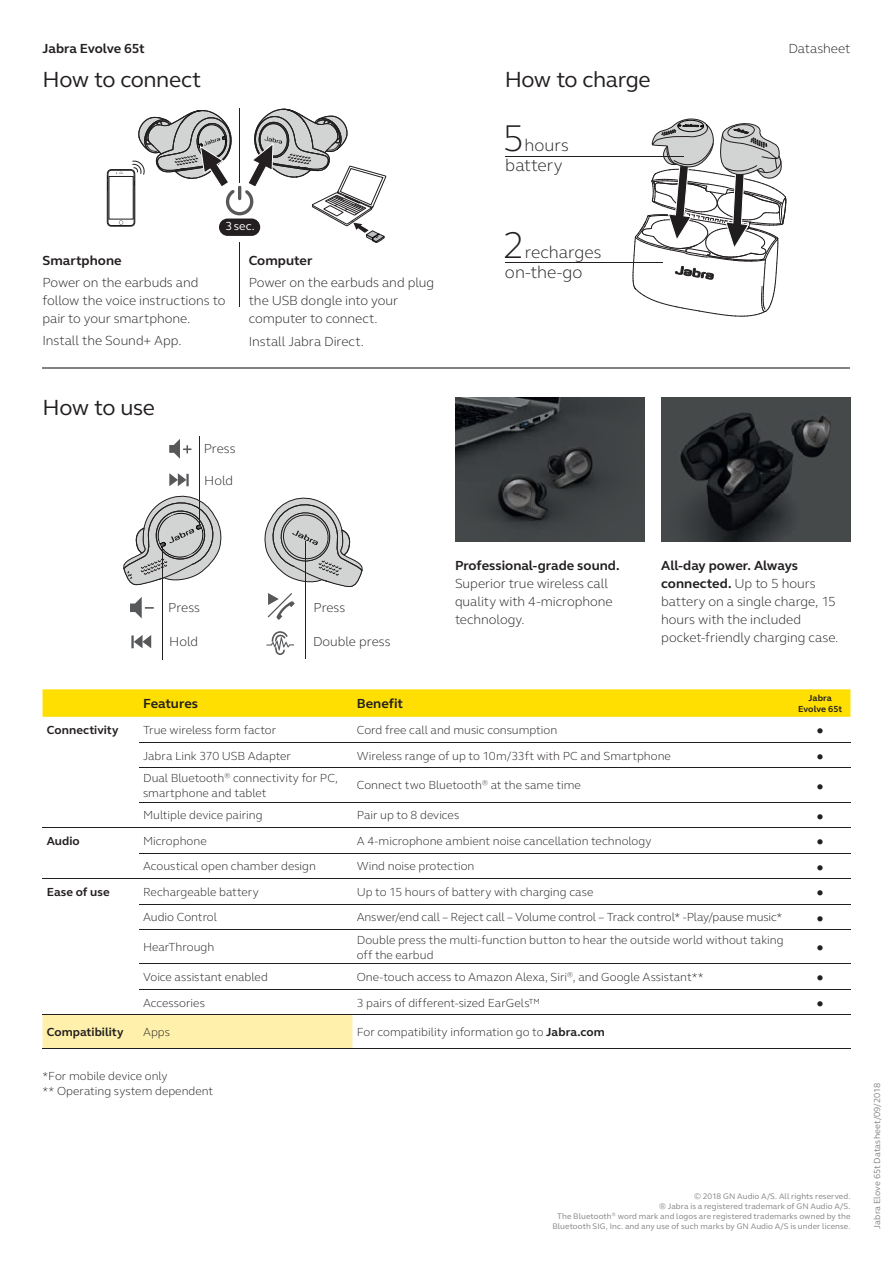
<style>
.page{position:relative;width:893px;height:1263px;background:#fff}
.page>*{position:absolute;margin:0;border:0;box-sizing:border-box;transform-origin:0 0}
.t1{font:22.5px "GN Elliot";letter-spacing:-.02em;color:#231f20}
.t2{font:22.5px "FS Elliot Pro";letter-spacing:-.015em;color:#231f20}
.t3{font:18px "GN Elliot";color:#231f20}
.t4{font:300 17.55px/20.4px "GN Elliot";color:#231f20}
.t5{font:300 13.5px/18px "GN Elliot";letter-spacing:-.005em;color:#231f20}
.t6{font:700 13.5px "GN Elliot";color:#231f20}
.t7{font:700 13.5px "FS Elliot Pro";letter-spacing:-.01em;color:#231f20}
.t8{font:300 13.35px "GN Elliot";color:#231f20}
.t9{font:300 12px/15px "GN Elliot";color:#231f20}
.t10{font:700 12px "GN Elliot";letter-spacing:.005em;color:#231f20}
.t11{font:12px "GN Elliot";color:#fff}
.t12{font:9px "GN Elliot";letter-spacing:.005em;color:#808285}
.t13{font:700 9px/10.5px "GN Elliot";letter-spacing:.005em;color:#231f20;text-align:center}
.t14{font:8.25px/9.9px "GN Elliot";letter-spacing:.01em;color:#808285;text-align:right}
.s1{font-size:38.25px}
.s2{font-weight:700}
</style>
<div class="page">
<hr style="left:43px;top:368px;width:807px;height:1px;background:#808285">
<svg style="left:43px;top:689px;width:807px;height:28px;background:#ffdf05"></svg>
<div style="left:43px;top:1015px;width:309px;height:33px;background:#fff1ab"></div>
<hr style="left:139px;top:742px;width:213px;height:1px;background:#231f20">
<hr style="left:352px;top:742px;width:438px;height:1px;background:#231f20">
<hr style="left:139px;top:767px;width:213px;height:1px;background:#231f20">
<hr style="left:352px;top:767px;width:438px;height:1px;background:#231f20">
<hr style="left:139px;top:802px;width:213px;height:1px;background:#231f20">
<hr style="left:352px;top:802px;width:438px;height:1px;background:#231f20">
<hr style="left:139px;top:827px;width:213px;height:1px;background:#231f20">
<hr style="left:352px;top:827px;width:438px;height:1px;background:#231f20">
<hr style="left:139px;top:853px;width:213px;height:1px;background:#231f20">
<hr style="left:352px;top:853px;width:438px;height:1px;background:#231f20">
<hr style="left:139px;top:878px;width:213px;height:1px;background:#231f20">
<hr style="left:352px;top:878px;width:438px;height:1px;background:#231f20">
<hr style="left:139px;top:904px;width:213px;height:1px;background:#231f20">
<hr style="left:352px;top:904px;width:438px;height:1px;background:#231f20">
<hr style="left:790px;top:904px;width:60px;height:1px;background:#231f20">
<hr style="left:139px;top:929px;width:213px;height:1px;background:#231f20">
<hr style="left:352px;top:929px;width:438px;height:1px;background:#231f20">
<hr style="left:790px;top:929px;width:60px;height:1px;background:#231f20">
<hr style="left:139px;top:963px;width:213px;height:1px;background:#231f20">
<hr style="left:352px;top:963px;width:438px;height:1px;background:#231f20">
<hr style="left:790px;top:963px;width:60px;height:1px;background:#231f20">
<hr style="left:139px;top:989px;width:213px;height:1px;background:#231f20">
<hr style="left:352px;top:989px;width:438px;height:1px;background:#231f20">
<hr style="left:790px;top:989px;width:60px;height:1px;background:#231f20">
<hr style="left:139px;top:1014px;width:213px;height:1px;background:#231f20">
<hr style="left:352px;top:1014px;width:438px;height:1px;background:#231f20">
<hr style="left:790px;top:1014px;width:60px;height:1px;background:#231f20">
<hr style="left:139px;top:1048px;width:213px;height:1px;background:#231f20">
<hr style="left:352px;top:1048px;width:438px;height:1px;background:#231f20">
<hr style="left:790px;top:1048px;width:60px;height:1px;background:#231f20">
<hr style="left:43px;top:827px;width:96px;height:1px;background:#231f20">
<hr style="left:43px;top:878px;width:96px;height:1px;background:#231f20">
<hr style="left:790px;top:742px;width:60px;height:1px;background:#231f20">
<hr style="left:790px;top:767px;width:60px;height:1px;background:#231f20">
<hr style="left:790px;top:802px;width:60px;height:1px;background:#231f20">
<hr style="left:790px;top:827px;width:60px;height:1px;background:#231f20">
<hr style="left:790px;top:853px;width:60px;height:1px;background:#231f20">
<hr style="left:790px;top:878px;width:60px;height:1px;background:#231f20">
<hr style="left:43px;top:1014px;width:96px;height:1px;background:#231f20">
<hr style="left:43px;top:1048px;width:96px;height:1px;background:#231f20">
<img style="left:455px;top:398px;width:189px;height:144px">
<img style="left:661px;top:398px;width:189px;height:144px">
<svg style="left:169px;top:439px;width:22px;height:20px"></svg>
<svg style="left:123px;top:473px;width:99px;height:113px"></svg>
<svg style="left:131px;top:635px;width:20px;height:13px"></svg>
<svg style="left:130px;top:597px;width:24px;height:21px"></svg>
<hr style="left:163px;top:546px;width:1px;height:114px;background:#231f20">
<hr style="left:199px;top:436px;width:1px;height:89px;background:#231f20">
<hr style="left:305px;top:541px;width:1px;height:118px;background:#231f20">
<svg style="left:264px;top:497px;width:99px;height:123px"></svg>
<svg style="left:266px;top:631px;width:28px;height:24px"></svg>
<hr style="left:505px;top:263px;width:157px;height:1px;background:#231f20">
<svg style="left:633px;top:118px;width:153px;height:199px"></svg>
<hr style="left:505px;top:156px;width:179px;height:1px;background:#231f20">
<hr style="left:240px;top:109px;width:1px;height:198px;background:#231f20">
<svg style="left:107px;top:109px;width:280px;height:134px"></svg>
<p class="t7" style="left:43px;top:39px;width:104px">Jabra Evolve 65t</p>
<p class="t5" style="left:788px;top:39px;width:64px">Datasheet</p>
<h1 class="t2" style="left:43px;top:65px;width:160px">How to connect</h1>
<p class="t6" style="left:43px;top:251px;width:81px">Smartphone</p>
<p class="t11" style="left:225px;top:218px;width:31px">3 sec.</p>
<p class="t6" style="left:249px;top:251px;width:65px">Computer</p>
<p class="t5" style="left:43px;top:273px;width:184px">Power on the earbuds and follow the voice instructions to pair to your smartphone.</p>
<p class="t5" style="left:43px;top:331px;width:141px">Install the Sound+ App.</p>
<p class="t5" style="left:249px;top:273px;width:187px">Power on the earbuds and plug the USB dongle into your computer to connect.</p>
<p class="t5" style="left:249px;top:332px;width:117px">Install Jabra Direct.</p>
<h1 class="t1" style="left:43px;top:392px;width:114px">How to use</h1>
<p class="t8" style="left:204px;top:440px;width:33px">Press</p>
<p class="t8" style="left:204px;top:471px;width:30px">Hold</p>
<h1 class="t1" style="left:505px;top:65px;width:147px">How to charge</h1>
<h3 class="t4" style="left:503px;top:134px;width:68px"><span class="s1">5</span>hours battery</h3>
<h3 class="t4" style="left:503px;top:241px;width:100px"><span class="s1">2</span>recharges</h3>
<h3 class="t4" style="left:505px;top:262px;width:79px">on-the-go</h3>
<p class="t8" style="left:168px;top:599px;width:33px">Press</p>
<p class="t8" style="left:314px;top:599px;width:33px">Press</p>
<p class="t8" style="left:169px;top:632px;width:30px">Hold</p>
<p class="t8" style="left:313px;top:632px;width:79px">Double press</p>
<p class="t6" style="left:455px;top:556px;width:166px">Professional-grade sound.</p>
<p class="t5" style="left:455px;top:574px;width:159px">Superior true wireless call quality with 4-microphone technology.</p>
<p class="t5" style="left:661px;top:556px;width:179px"><span class="s2">All-day power. Always connected.</span> Up to 5 hours battery on a single charge, 15 hours with the included pocket-friendly charging case.</p>
<p class="t6" style="left:143px;top:694px;width:57px">Features</p>
<p class="t6" style="left:357px;top:694px;width:48px">Benefit</p>
<p class="t13" style="left:798px;top:693px;width:46px">Jabra<br>Evolve 65t</p>
<p class="t10" style="left:47px;top:722px;width:73px">Connectivity</p>
<p class="t9" style="left:143px;top:722px;width:135px">True wireless form factor</p>
<p class="t9" style="left:357px;top:722px;width:202px">Cord free call and music consumption</p>
<h2 class="t3" style="left:816px;top:718px;width:10px">•</h2>
<p class="t9" style="left:143px;top:748px;width:150px">Jabra Link 370 USB Adapter</p>
<p class="t9" style="left:357px;top:748px;width:316px">Wireless range of up to 10m/33ft with PC and Smartphone</p>
<h2 class="t3" style="left:816px;top:744px;width:10px">•</h2>
<p class="t9" style="left:143px;top:770px;width:196px">Dual Bluetooth<sup>®</sup> connectivity for PC, smartphone and tablet</p>
<p class="t9" style="left:357px;top:777px;width:226px">Connect two Bluetooth<sup>®</sup> at the same time</p>
<h2 class="t3" style="left:816px;top:773px;width:10px">•</h2>
<p class="t9" style="left:143px;top:807px;width:121px">Multiple device pairing</p>
<p class="t9" style="left:357px;top:807px;width:104px">Pair up to 8 devices</p>
<h2 class="t3" style="left:816px;top:803px;width:10px">•</h2>
<p class="t10" style="left:47px;top:833px;width:35px">Audio</p>
<p class="t9" style="left:143px;top:833px;width:65px">Microphone</p>
<p class="t9" style="left:357px;top:833px;width:296px">A 4-microphone ambient noise cancellation technology</p>
<h2 class="t3" style="left:816px;top:829px;width:10px">•</h2>
<p class="t9" style="left:143px;top:858px;width:174px">Acoustical open chamber design</p>
<p class="t9" style="left:357px;top:858px;width:119px">Wind noise protection</p>
<h2 class="t3" style="left:816px;top:854px;width:10px">•</h2>
<p class="t10" style="left:47px;top:884px;width:64px">Ease of use</p>
<p class="t9" style="left:143px;top:884px;width:117px">Rechargeable battery</p>
<p class="t9" style="left:357px;top:884px;width:238px">Up to 15 hours of battery with charging case</p>
<h2 class="t3" style="left:816px;top:880px;width:10px">•</h2>
<p class="t9" style="left:143px;top:909px;width:76px">Audio Control</p>
<p class="t9" style="left:357px;top:909px;width:427px">Answer/end call – Reject call – Volume control – Track control* -Play/pause music*</p>
<h2 class="t3" style="left:816px;top:905px;width:10px">•</h2>
<p class="t9" style="left:143px;top:939px;width:73px">HearThrough</p>
<p class="t9" style="left:357px;top:932px;width:428px">Double press the multi-function button to hear the outside world without taking off the earbud</p>
<h2 class="t3" style="left:816px;top:935px;width:10px">•</h2>
<p class="t9" style="left:143px;top:969px;width:126px">Voice assistant enabled</p>
<p class="t9" style="left:357px;top:969px;width:348px">One-touch access to Amazon Alexa, Siri<sup>®</sup>, and Google Assistant**</p>
<h2 class="t3" style="left:816px;top:965px;width:10px">•</h2>
<p class="t9" style="left:143px;top:995px;width:63px">Accessories</p>
<p class="t9" style="left:357px;top:995px;width:185px">3 pairs of different-sized EarGels™</p>
<h2 class="t3" style="left:816px;top:991px;width:10px">•</h2>
<p class="t10" style="left:47px;top:1024px;width:78px">Compatibility</p>
<p class="t9" style="left:143px;top:1024px;width:29px">Apps</p>
<p class="t9" style="left:357px;top:1024px;width:250px">For compatibility information go to <span class="s2">Jabra.com</span></p>
<p class="t9" style="left:43px;top:1068px;width:172px">*For mobile device only<br>** Operating system dependent</p>
<p class="t14" style="left:552px;top:1191px;width:300px">© 2018 GN Audio A/S. All rights reserved.<br>® Jabra is a registered trademark of GN Audio A/S.<br>The Bluetooth<sup>®</sup> word mark and logos are registered trademarks owned by the Bluetooth SIG, Inc. and any use of such marks by GN Audio A/S is under license.</p>
<p class="t12" style="left:871px;top:1229px;width:148px;rotate:-90deg">Jabra Elove 65t Datasheet/09/2018</p>
</div>
